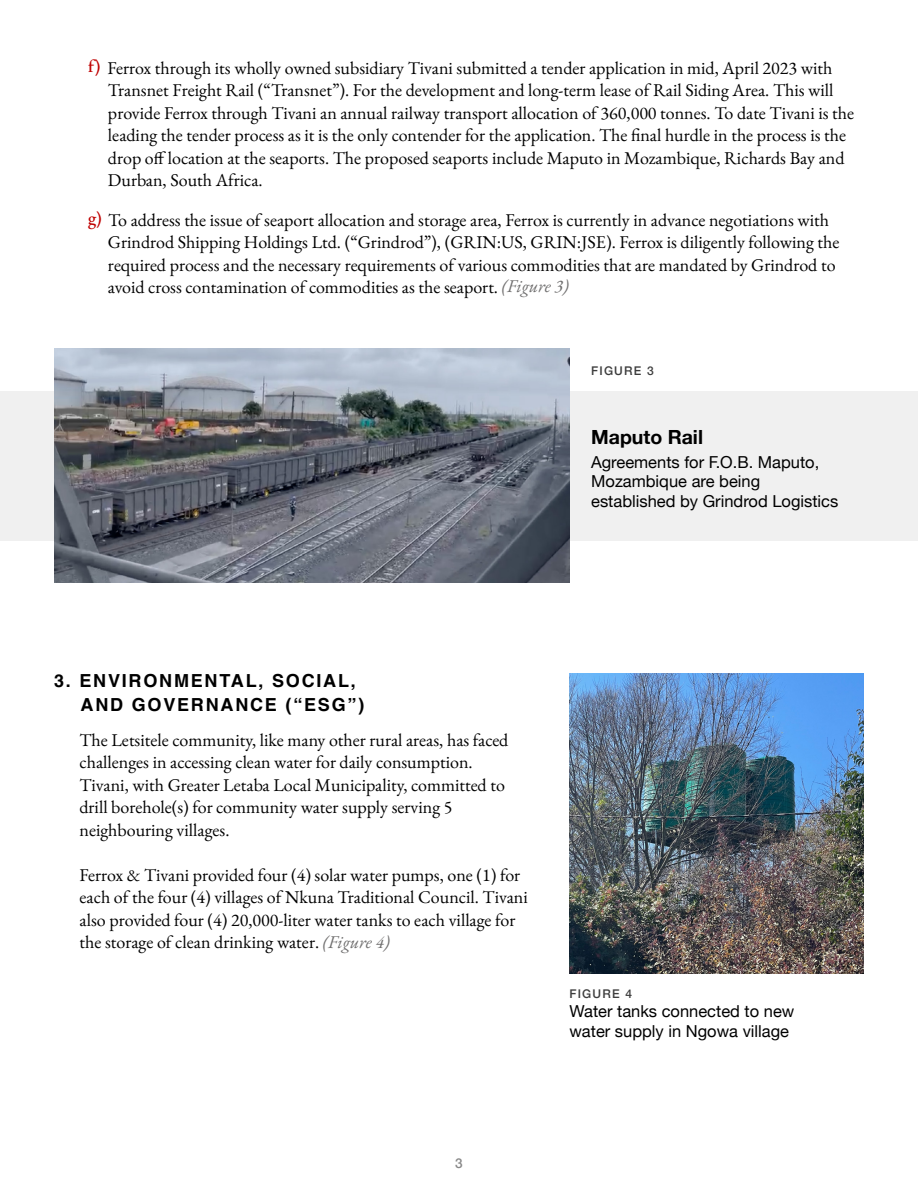
<style>
.page{position:relative;width:918px;height:1188px;background:#fff}
.page>*{position:absolute;margin:0;border:0;box-sizing:border-box;transform-origin:0 0}
.t1{font:700 19.5px "Helvetica Neue";color:#000}
.t2{font:18px/22.5px "EB Garamond";color:#000}
.t3{font:700 18px/24px "Helvetica";letter-spacing:.1em;color:#000}
.t4{font:16.5px/19.5px "Helvetica Neue";color:#000}
.t5{font:500 13.5px "Helvetica Neue";color:#878787}
.t6{font:500 12px "Helvetica Neue";letter-spacing:.1em;color:#3d3d3d}
.s1{font-weight:500;color:#bf0000}
.s2{font-style:italic;color:#706f6f}
</style>
<div class="page">
<img style="left:569px;top:673px;width:295px;height:300px">
<div style="left:0;top:391px;width:918px;height:149px;background:#f0f0f0"></div>
<img style="left:54px;top:349px;width:515px;height:234px">
<p class="t2" style="left:108px;top:56px;width:748px;text-indent:-20px"><span class="s1">f)</span> Ferrox through its wholly owned subsidiary Tivani submitted a tender application in mid, April 2023 with Transnet Freight Rail (“Transnet”). For the development and long-term lease of Rail Siding Area. This will provide Ferrox through Tivani an annual railway transport allocation of 360,000 tonnes. To date Tivani is the leading the tender process as it is the only contender for the application. The final hurdle in the process is the drop offlocation at the seaports. The proposed seaports include Maputo in Mozambique, Richards Bay and Durban, South Africa.</p>
<p class="t2" style="left:108px;top:208px;width:733px;text-indent:-20px"><span class="s1">g)</span> To address the issue of seaport allocation and storage area, Ferrox is currently in advance negotiations with Grindrod Shipping Holdings Ltd. (“Grindrod”), (GRIN:US, GRIN:JSE). Ferrox is diligently following the required process and the necessary requirements of various commodities that are mandated by Grindrod to avoid cross contamination of commodities as the seaport. <span class="s2">(Figure 3)</span></p>
<p class="t6" style="left:591px;top:362px;width:64px">FIGURE 3</p>
<p class="t1" style="left:591px;top:422px;width:113px">Maputo Rail</p>
<p class="t4" style="left:591px;top:453px;width:249px">Agreements for F.O.B. Maputo,<br>Mozambique are being established by Grindrod Logistics</p>
<p class="t3" style="left:81px;top:670px;width:285px;text-indent:-27px">3. ENVIRONMENTAL, SOCIAL,<br>AND GOVERNANCE (“ESG”)</p>
<p class="t2" style="left:80px;top:729px;width:430px">The Letsitele community, like many other rural areas, has faced challenges in accessing clean water for daily consumption.<br>Tivani, with Greater Letaba Local Municipality, committed to drill borehole(s) for community water supply serving 5 neighbouring villages.</p>
<p class="t2" style="left:80px;top:864px;width:450px">Ferrox &amp; Tivani provided four (4) solar water pumps, one (1) for each of the four (4) villages of Nkuna Traditional Council. Tivani also provided four (4) 20,000-liter water tanks to each village for the storage of clean drinking water. <span class="s2">(Figure 4)</span></p>
<p class="t6" style="left:569px;top:984px;width:64px">FIGURE 4</p>
<p class="t4" style="left:569px;top:1003px;width:226px">Water tanks connected to new water supply in Ngowa village</p>
<p class="t5" style="left:455px;top:1153px;width:9px">3</p>
</div>
